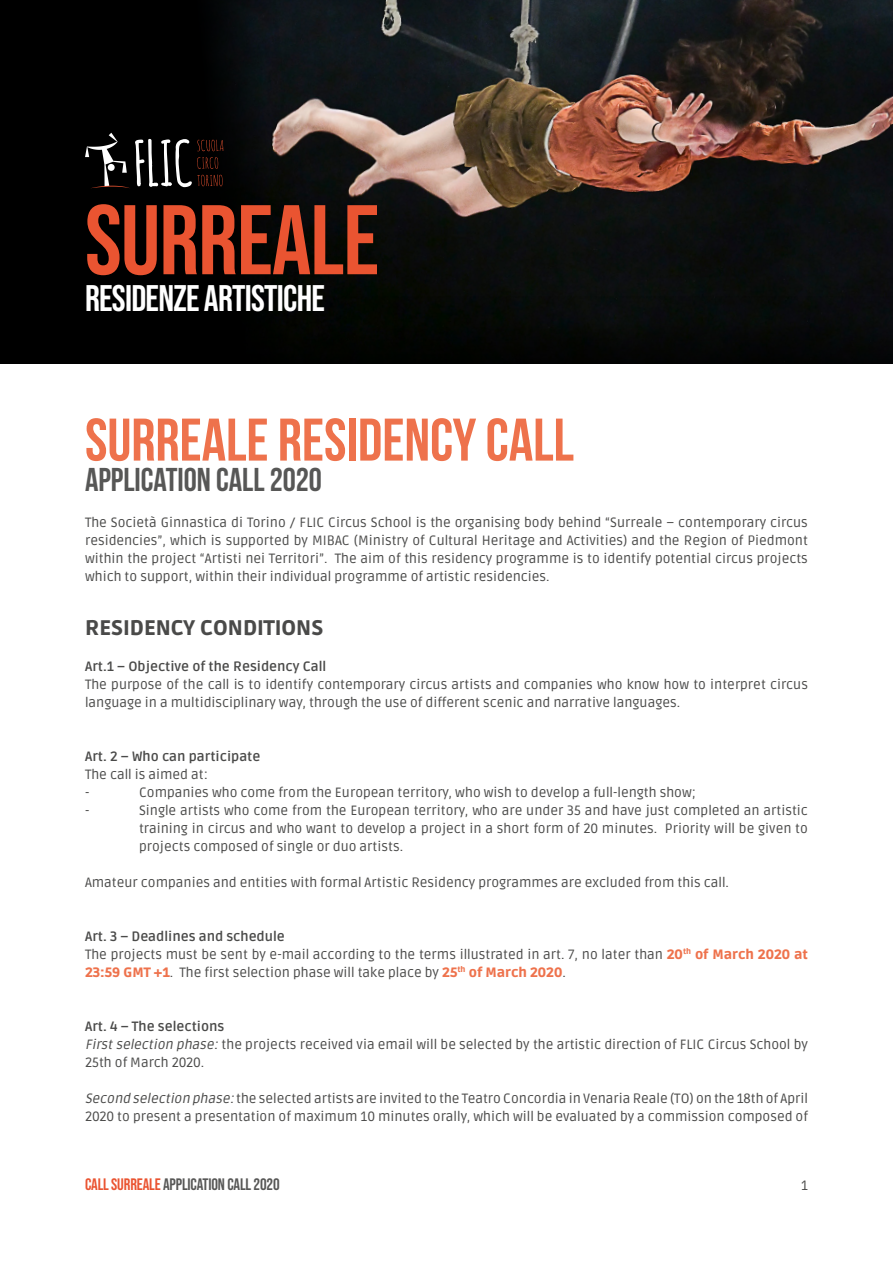
<style>
.page{position:relative;width:893px;height:1263px;background:#fff}
.page>*{position:absolute;margin:0;border:0;box-sizing:border-box;transform-origin:0 0}
.t1{font:98.7px "Bebas Neue";letter-spacing:-.01em;color:#ea5431}
.t2{font:700 60px "Bebas Neue";color:#ee724c}
.t3{font:37.05px "Bebas Neue";letter-spacing:-.02em;color:#fff}
.t4{font:700 33px "Bebas Neue";color:#575756}
.t5{font:900 21px "Ruda";color:#4a4a49}
.t6{font:16.65px "Bebas Neue";letter-spacing:-.01em;color:#575756}
.t7{font:13.5px/18px "Ruda";color:#4a4a49}
.t8{font:700 13.5px "Ruda";color:#4a4a49}
.s1{font-weight:700}
.s2{font-weight:900;color:#ee724c}
.s3{font-style:italic}
.s4{color:#ea5431}
</style>
<div class="page">
<img style="left:319px;top:0;width:574px;height:297px">
<svg style="left:0;top:0;width:319px;height:363px;background:#050505"></svg>
<div style="left:44px;top:297px;width:849px;height:66px;background:#000"></div>
<svg style="left:85px;top:133px;width:138px;height:55px;background:#2b2827"></svg>
<h1 class="t1" style="left:85px;top:184px;width:296px">SURREALE</h1>
<h3 class="t3" style="left:85px;top:277px;width:241px">RESIDENZE ARTISTICHE</h3>
<h2 class="t2" style="left:85px;top:407px;width:490px">SURREALE RESIDENCY CALL</h2>
<h3 class="t4" style="left:85px;top:461px;width:238px">APPLICATION CALL 2020</h3>
<p class="t7" style="left:85px;top:513px;width:724px;text-align:justify">The Società Ginnastica di Torino / FLIC Circus School is the organising body behind “Surreale – contemporary circus residencies”, which is supported by MIBAC (Ministry of Cultural Heritage and Activities) and the Region of Piedmont within the project “Artisti nei Territori”. The aim of this residency programme is to identify potential circus projects which to support, within their individual programme of artistic residencies.</p>
<h3 class="t5" style="left:85px;top:615px;width:240px">RESIDENCY CONDITIONS</h3>
<p class="t8" style="left:85px;top:658px;width:243px">Art.1 – Objective of the Residency Call</p>
<p class="t7" style="left:85px;top:675px;width:724px">The purpose of the call is to identify contemporary circus artists and companies who know how to interpret circus language in a multidisciplinary way, through the use of different scenic and narrative languages.</p>
<p class="t8" style="left:85px;top:748px;width:177px">Art. 2 – Who can participate</p>
<p class="t7" style="left:85px;top:765px;width:124px">The call is aimed at: -</p>
<p class="t7" style="left:139px;top:783px;width:558px">Companies who come from the European territory, who wish to develop a full-length show;</p>
<p class="t7" style="left:85px;top:801px;width:6px">-</p>
<p class="t7" style="left:139px;top:801px;width:670px;text-align:justify">Single artists who come from the European territory, who are under 35 and have just completed an artistic training in circus and who want to develop a project in a short form of 20 minutes. Priority will be given to projects composed of single or duo artists.</p>
<p class="t7" style="left:85px;top:873px;width:645px">Amateur companies and entities with formal Artistic Residency programmes are excluded from this call.</p>
<p class="t7" style="left:85px;top:927px;width:724px"><span class="s1">Art. 3 – Deadlines and schedule<br></span>The projects must be sent by e-mail according to the terms illustrated in art. 7, no later than <span class="s2">20</span><sup>th</sup> <span class="s2">of March 2020 at<br>23:59 GMT +1</span>. The first selection phase will take place by <span class="s2">25</span><sup>th</sup> <span class="s2">of March 2020</span>.</p>
<p class="t7" style="left:85px;top:1017px;width:724px"><span class="s1">Art. 4 – The selections<br></span><span class="s3">Firstselection phase:</span>the projects received via email will be selected by the artistic direction of FLIC Circus School by<br>25th of March 2020.</p>
<p class="t7" style="left:85px;top:1089px;width:724px"><span class="s3">Second selection phase:</span>the selected artists are invited to the Teatro Concordia in Venaria Reale (TO) on the 18th of April<br>2020 to present a presentation of maximum 10 minutes orally, which will be evaluated by a commission composed of</p>
<p class="t6" style="left:85px;top:1175px;width:196px"><span class="s4">CALL SURREALE</span> APPLICATION CALL 2020</p>
<p class="t7" style="left:801px;top:1177px;width:8px">1</p>
</div>
